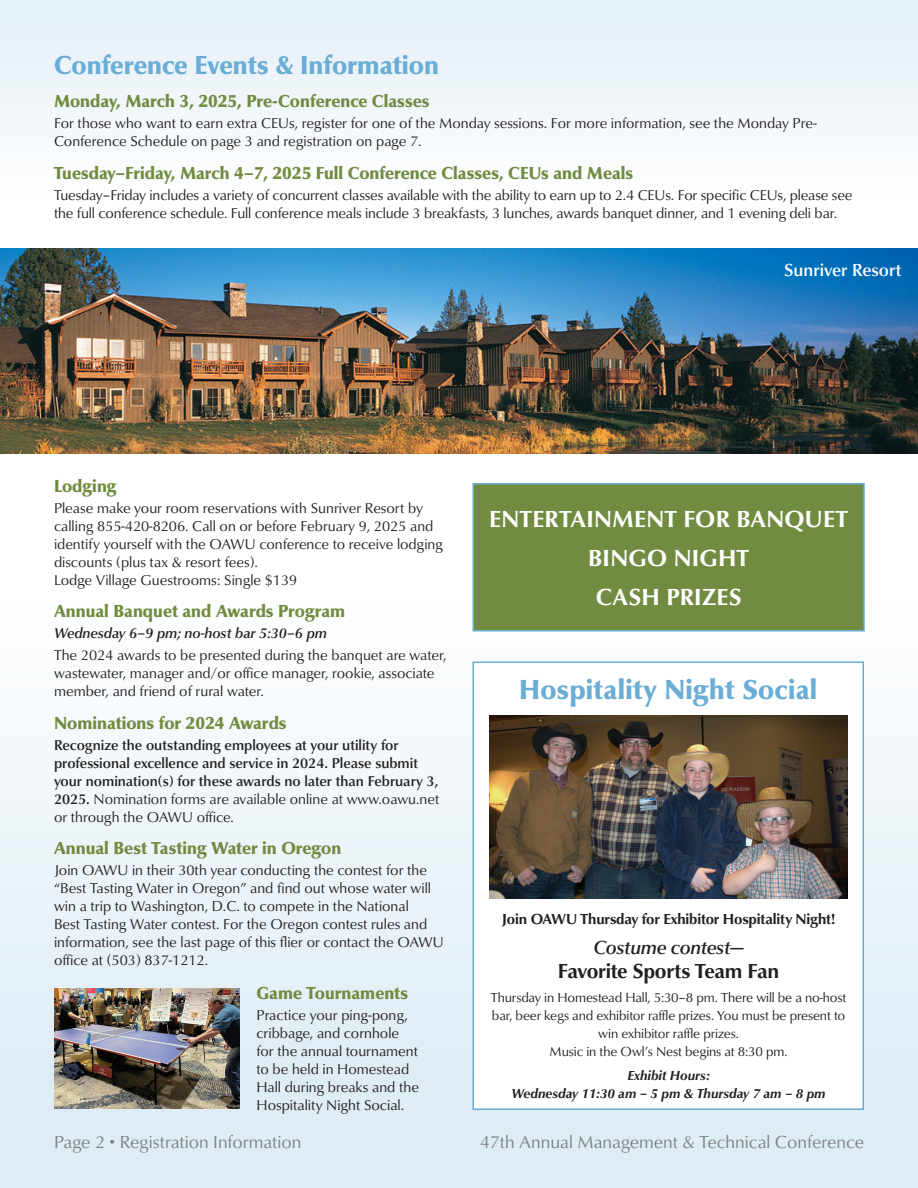
<style>
.page{position:relative;width:918px;height:1188px;background:#fff}
.page>*{position:absolute;margin:0;border:0;box-sizing:border-box;transform-origin:0 0}
.Subhead_14{font:900 28.5px "Classico URW";letter-spacing:.01em;color:#6aadd5}
.Subhead_18{font:900 27px "Classico URW";color:#6aadd5}
.Copy_10{font:700 24px "Classico URW";letter-spacing:.01em;color:#fff}
.Copy_10-2{font:700 21px "Classico URW";letter-spacing:-.01em;color:#231f20}
.Copy_10-3{font:19.5px "Classico URW Med Ita";letter-spacing:-.01em;color:#231f20}
.Subhead_14-2{font:900 18px "Classico URW";color:#718c41}
.t1{font:18px "Classico URW";color:#808285}
.Subhead_14-3{font:500 18px "Classico URW";color:#fff}
.Copy_10-4{font:700 15px "Classico URW";letter-spacing:-.01em;color:#231f20}
.Copy_10-5{font:14.7px/18px "Classico URW";color:#231f20}
.Copy_10-6{font:500 14.7px/18px "Classico URW";color:#231f20}
.Copy_10-7{font:14.7px "Classico URW Med Ita";color:#231f20}
.Copy_10-8{font:13.5px/18px "Classico URW";letter-spacing:-.01em;color:#231f20;text-align:center}
.Copy_10-9{font:italic 700 13.5px/18px "Classico URW";color:#231f20;text-align:center}
.s1{font-weight:400}
</style>
<div class="page">
<div style="left:0;top:599px;width:918px;height:589px;background:linear-gradient(to bottom,#fdfefe,#d9eaf4)"></div>
<div style="left:0;top:0;width:918px;height:196px;background:#f0f6fa"></div>
<img style="left:0;top:248px;width:918px;height:206px">
<div style="left:473px;top:662px;width:390px;height:447px;background:#fff"></div>
<div style="left:472px;top:662px;width:392px;height:448px;border:2px solid #6aadd5"></div>
<img style="left:489px;top:716px;width:358px;height:182px">
<img style="left:54px;top:988px;width:186px;height:120px">
<div style="left:473px;top:484px;width:391px;height:147px;background:#718c41"></div>
<div style="left:472px;top:483px;width:393px;height:149px;border:2px solid #6aadd5"></div>
<p class="Subhead_18" style="left:54px;top:48px;width:387px">Conference Events &amp; Information</p>
<p class="Subhead_14-2" style="left:54px;top:90px;width:377px">Monday, March 3, 2025, Pre-Conference Classes</p>
<p class="Copy_10-5" style="left:54px;top:114px;width:765px">For those who want to earn extra CEUs, register for one of the Monday sessions. For more information, see the Monday Pre-<br>Conference Schedule on page 3 and registration on page 7.</p>
<p class="Subhead_14-2" style="left:54px;top:161px;width:581px">Tuesday–Friday, March 4–7, 2025 Full Conference Classes, CEUs and Meals</p>
<p class="Copy_10-5" style="left:54px;top:185px;width:800px">Tuesday–Friday includes a variety of concurrent classes available with the ability to earn up to 2.4 CEUs. For specific CEUs, please see the full conference schedule. Full conference meals include 3 breakfasts, 3 lunches, awards banquet dinner, and 1 evening deli bar.</p>
<p class="Subhead_14-3" style="left:784px;top:257px;width:119px">Sunriver Resort</p>
<p class="Subhead_14-2" style="left:54px;top:474px;width:64px">Lodging</p>
<p class="Copy_10-5" style="left:54px;top:498px;width:391px">Please make your room reservations with Sunriver Resort by calling 855-420-8206. Call on or before February 9, 2025 and identify yourself with the OAWU conference to receive lodging discounts (plus tax &amp; resort fees).<br>Lodge Village Guestrooms: Single $139</p>
<p class="Subhead_14-2" style="left:54px;top:600px;width:293px">Annual Banquet and Awards Program</p>
<p class="Copy_10-7" style="left:54px;top:624px;width:275px">Wednesday 6–9 pm; no-host bar 5:30–6 pm</p>
<p class="Copy_10-5" style="left:54px;top:646px;width:394px">The 2024 awards to be presented during the banquet are water, wastewater, manager and/or office manager, rookie, associate member, and friend of rural water.</p>
<p class="Subhead_14-2" style="left:54px;top:711px;width:234px">Nominations for 2024 Awards</p>
<p class="Copy_10-6" style="left:54px;top:735px;width:387px">Recognize the outstanding employees at your utility for professional excellence and service in 2024. Please submit your nomination(s) for these awards no later than February 3, 2025. <span class="s1">Nomination forms are available online at www.oawu.net or through the OAWU office.</span></p>
<p class="Subhead_14-2" style="left:54px;top:837px;width:289px">Annual Best Tasting Water in Oregon</p>
<p class="Copy_10-5" style="left:54px;top:860px;width:391px">Join OAWU in their 30th year conducting the contest for the “Best Tasting Water in Oregon” and find out whose water will win a trip to Washington, D.C. to compete in the National<br>Best Tasting Water contest. For the Oregon contest rules and information, see the last page of this flier or contact the OAWU office at (503) 837-1212.</p>
<p class="Subhead_14-2" style="left:256px;top:981px;width:153px">Game Tournaments</p>
<p class="Copy_10-5" style="left:256px;top:1005px;width:164px">Practice your ping-pong, cribbage, and cornhole for the annual tournament to be held in Homestead<br>Hall during breaks and the<br>Hospitality Night Social.</p>
<p class="Copy_10" style="left:489px;top:501px;width:360px">ENTERTAINMENT FOR BANQUET</p>
<p class="Copy_10" style="left:588px;top:540px;width:162px">BINGO NIGHT</p>
<p class="Copy_10" style="left:596px;top:580px;width:147px">CASH PRIZES</p>
<p class="Subhead_14" style="left:519px;top:672px;width:300px">Hospitality Night Social</p>
<p class="Copy_10-4" style="left:502px;top:908px;width:335px">Join OAWU Thursday for Exhibitor Hospitality Night!</p>
<p class="Copy_10-3" style="left:594px;top:936px;width:152px">Costume contest—</p>
<p class="Copy_10-2" style="left:558px;top:956px;width:223px">Favorite Sports Team Fan</p>
<p class="Copy_10-8" style="left:491px;top:988px;width:357px">Thursday in Homestead Hall, 5:30–8 pm. There will be a no-host bar, beer kegs and exhibitor raffle prizes. You must be present to win exhibitor raffle prizes.<br>Music in the Owl’s Nest begins at 8:30 pm.</p>
<p class="Copy_10-9" style="left:512px;top:1066px;width:316px">Exhibit Hours:<br>Wednesday 11:30 am – 5 pm &amp; Thursday 7 am – 8 pm</p>
<p class="t1" style="left:54px;top:1128px;width:249px">Page 2 • Registration Information</p>
<p class="t1" style="left:480px;top:1128px;width:386px">47th Annual Management &amp; Technical Conference</p>
</div>
